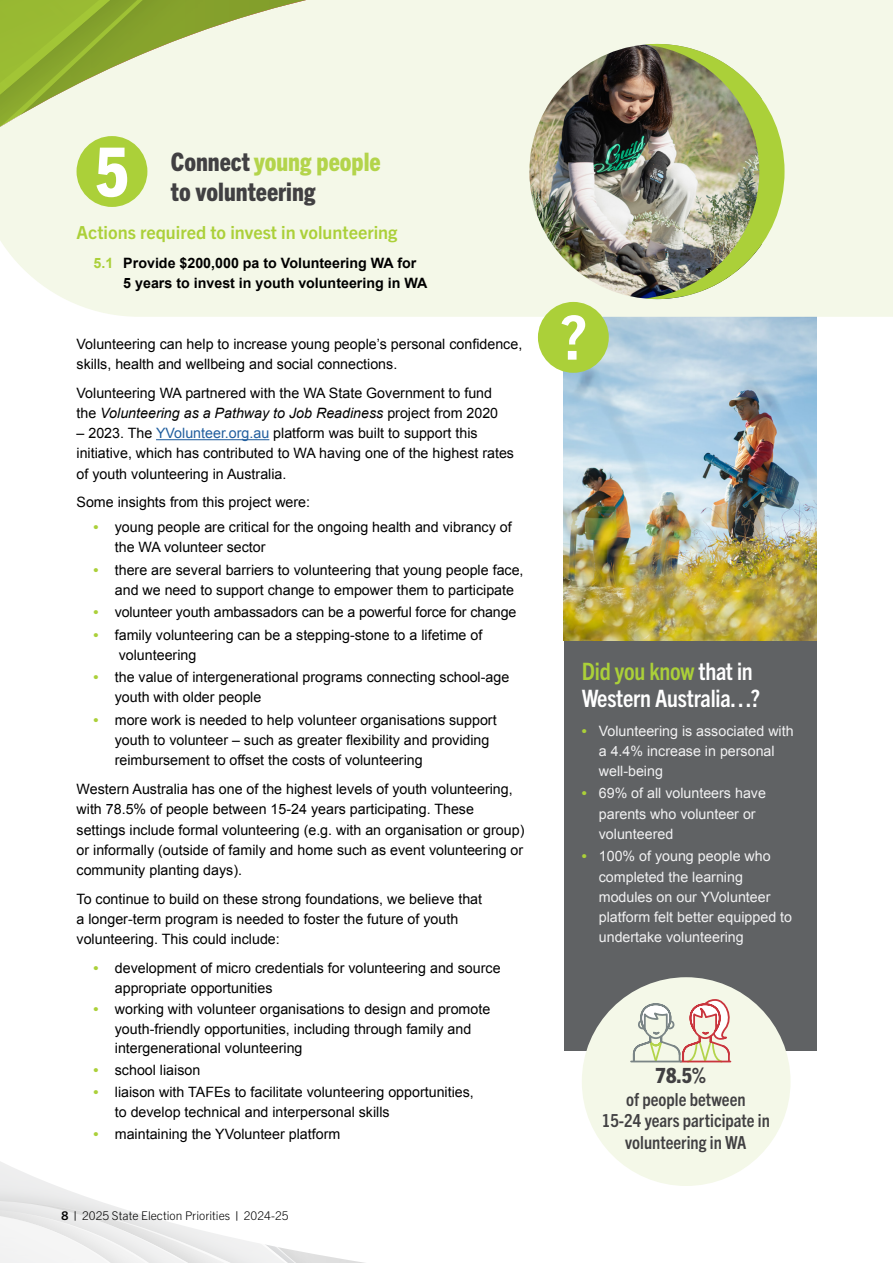
<style>
.page{position:relative;width:893px;height:1263px;background:#fff}
.page>*{position:absolute;margin:0;border:0;box-sizing:border-box;transform-origin:0 0}
.t1{font:800 condensed 25.5px/30px "Trade Gothic Next LT Pro";color:#414042}
.t2{font:700 condensed 24px/27px "Trade Gothic Next LT Pro";letter-spacing:-.01em;color:#fff}
.t3{font:800 condensed 21px "Trade Gothic Next LT Pro";color:#414042}
.t4{font:700 condensed 18px/21.6px "Trade Gothic Next LT Pro";color:#414042;text-align:center}
.t5{font:700 18px "Trade Gothic Next LT Pro";color:#abd039}
.t6{font:14.25px/20.2px "Arial";color:#000}
.t7{font:14.25px/20.2px "Arial";color:#f1f1f2}
.t8{font:700 14.25px/20.2px "Arial";color:#000}
.t9{font:300 12px "Trade Gothic Next LT Pro";color:#000}
.s1{color:#b3d44b}
.s2{color:#abd039}
.s3{font-style:italic}
.s4{color:#215e9e}
.s5{font-weight:700;color:#abd039}
.s6{font-weight:700}
</style>
<div class="page">
<svg style="left:0;top:1161px;width:365px;height:102px"></svg>
<div style="left:564px;top:300px;width:252px;height:750px;background:#606264"></div>
<img style="left:564px;top:317px;width:252px;height:323px">
<div style="left:0;top:0;width:893px;height:317px;background:#f4f8e8"></div>
<div style="left:0;top:0;width:368px;height:206px;background:#f4f8e8"></div>
<svg style="left:0;top:0;width:306px;height:127px;background:#c6d696"></svg>
<hr style="left:156px;top:439px;width:113px;height:1px;background:#215e9e">
<div style="left:582px;top:977px;width:208px;height:209px;background:#f4f8e8;border-radius:50%"></div>
<hr style="left:631px;top:1060px;width:50px;height:2px;background:#7a8586">
<svg style="left:632px;top:999px;width:100px;height:64px"></svg>
<img style="left:529px;top:44px;width:115px;height:255px">
<img style="left:644px;top:44px;width:140px;height:255px">
<div style="left:77px;top:136px;width:70px;height:71px;background:#abd039;border-radius:50%"></div>
<svg style="left:96px;top:148px;width:31px;height:49px"></svg>
<div style="left:538px;top:302px;width:71px;height:71px;background:#abd039;border-radius:50%"></div>
<svg style="left:561px;top:315px;width:24px;height:45px"></svg>
<h1 class="t1" style="left:171px;top:145px;width:211px">Connect <span class="s1">young people </span>to volunteering</h1>
<p class="t5" style="left:77px;top:220px;width:322px">Actions required to invest in volunteering</p>
<p class="t8" style="left:123px;top:253px;width:306px;text-indent:-30px"><span class="s2">5.1</span> Provide $200,000 pa to Volunteering WA for<br>5 years to invest in youth volunteering in WA</p>
<p class="t6" style="left:77px;top:334px;width:447px">Volunteering can help to increase young people’s personal confidence, skills, health and wellbeing and social connections.</p>
<p class="t6" style="left:77px;top:383px;width:423px">Volunteering WA partnered with the WA State Government to fund the <span class="s3">Volunteering as a Pathway to Job Readiness</span> project from 2020</p>
<p class="t6" style="left:77px;top:423px;width:439px">– 2023. The <span class="s4">YVolunteer.org.au</span> platform was built to support this initiative, which has contributed to WA having one of the highest rates of youth volunteering in Australia.</p>
<p class="t6" style="left:77px;top:492px;width:235px">Some insights from this project were:</p>
<p class="t6" style="left:115px;top:517px;width:398px;text-indent:-21px"><span class="s5">•</span> young people are critical for the ongoing health and vibrancy of the WA volunteer sector</p>
<p class="t6" style="left:115px;top:560px;width:410px;text-indent:-21px"><span class="s5">•</span> there are several barriers to volunteering that young people face, and we need to support change to empower them to participate</p>
<p class="t6" style="left:94px;top:602px;width:424px"><span class="s5">•</span> volunteer youth ambassadors can be a powerful force for change</p>
<p class="t6" style="left:119px;top:625px;width:365px;text-indent:-25px"><span class="s5">•</span> family volunteering can be a stepping-stone to a lifetime of volunteering</p>
<p class="t6" style="left:115px;top:667px;width:396px;text-indent:-21px"><span class="s5">•</span> the value of intergenerational programs connecting school-age youth with older people</p>
<p class="t6" style="left:115px;top:710px;width:383px;text-indent:-21px"><span class="s5">•</span> more work is needed to help volunteer organisations support youth to volunteer – such as greater flexibility and providing reimbursement to offset the costs of volunteering</p>
<p class="t6" style="left:77px;top:779px;width:449px">Western Australia has one of the highest levels of youth volunteering, with 78.5% of people between 15-24 years participating. These settings include formal volunteering (e.g. with an organisation or group) or informally (outside of family and home such as event volunteering or community planting days).</p>
<p class="t6" style="left:77px;top:889px;width:407px">To continue to build on these strong foundations, we believe that a longer-term program is needed to foster the future of youth volunteering. This could include:</p>
<p class="t6" style="left:115px;top:958px;width:387px;line-height:19.5px;text-indent:-21px"><span class="s5">•</span> development of micro credentials for volunteering and source appropriate opportunities</p>
<p class="t6" style="left:115px;top:1000px;width:377px;line-height:19.5px;text-indent:-21px"><span class="s5">•</span> working with volunteer organisations to design and promote youth-friendly opportunities, including through family and intergenerational volunteering</p>
<p class="t6" style="left:94px;top:1060px;width:108px"><span class="s5">•</span> school liaison</p>
<p class="t6" style="left:115px;top:1081px;width:361px;text-indent:-21px"><span class="s5">•</span> liaison with TAFEs to facilitate volunteering opportunities, to develop technical and interpersonal skills</p>
<p class="t6" style="left:94px;top:1124px;width:248px"><span class="s5">•</span> maintaining the YVolunteer platform</p>
<p class="t9" style="left:62px;top:1207px;width:228px"><span class="s6">8 |</span> 2025 State Election Priorities <span class="s6">|</span> 2024-25</p>
<h2 class="t2" style="left:582px;top:656px;width:180px"><span class="s2">Did you know</span> that in<br>Western Australia…?</h2>
<p class="t7" style="left:599px;top:721px;width:196px;text-indent:-17px"><span class="s5">•</span> Volunteering is associated with a 4.4% increase in personal well-being</p>
<p class="t7" style="left:599px;top:783px;width:169px;text-indent:-17px"><span class="s5">•</span> 69% of all volunteers have parents who volunteer or volunteered</p>
<p class="t7" style="left:599px;top:846px;width:195px;text-indent:-17px"><span class="s5">•</span> 100% of young people who completed the learning modules on our YVolunteer platform felt better equipped to undertake volunteering</p>
<h3 class="t3" style="left:656px;top:1061px;width:52px">78.5%</h3>
<p class="t4" style="left:602px;top:1087px;width:170px">of people between<br>15-24 years participate in volunteering in WA</p>
</div>
